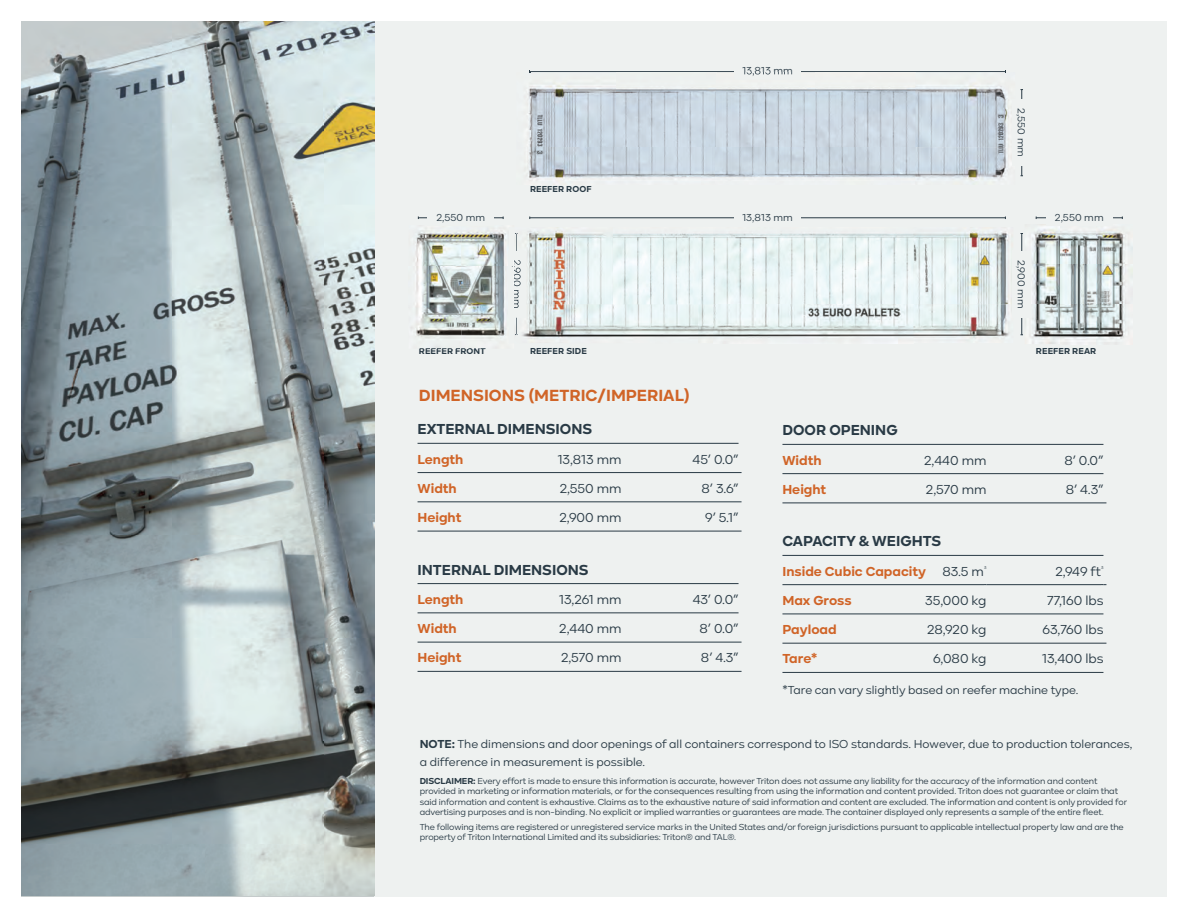
<style>
.page{position:relative;width:1188px;height:918px;background:#fff}
.page>*{position:absolute;margin:0;border:0;box-sizing:border-box;transform-origin:0 0}
.t1{font:700 16.8px "Kinetika";color:#d06427}
.t2{font:700 15px "Kinetika";color:#293a45}
.t3{font:13.5px "Kinetika";color:#293a45}
.t4{font:700 13.5px "Kinetika";color:#d06427}
.t5{font:12px/18px "Kinetika";color:#293a45}
.t6{font:10.5px "Kinetika";letter-spacing:.01em;color:#293a45}
.t7{font:9px/10.5px "Kinetika";letter-spacing:-.01em;color:#293a45}
.t8{font:700 9px "Kinetika";letter-spacing:.01em;color:#293a45}
.t9{font:4.35px "Kinetika";color:#293a45}
.s1{font-weight:400;color:#293a45}
.s2{font-weight:700}
</style>
<div class="page">
<div style="left:21px;top:21px;width:1146px;height:876px;background:#eef1f0"></div>
<img style="left:21px;top:21px;width:353px;height:875px">
<img style="left:1032px;top:224px;width:101px;height:40px">
<img style="left:1033px;top:264px;width:94px;height:40px">
<img style="left:1032px;top:304px;width:94px;height:40px">
<hr style="left:530px;top:218px;width:475px;height:1px;background:#293a45">
<hr style="left:530px;top:71px;width:475px;height:1px;background:#293a45">
<hr style="left:418px;top:218px;width:85px;height:1px;background:#293a45">
<hr style="left:1036px;top:218px;width:86px;height:1px;background:#293a45">
<hr style="left:1021px;top:90px;width:1px;height:86px;background:#293a45">
<hr style="left:1021px;top:234px;width:1px;height:101px;background:#293a45">
<div style="left:734px;top:208px;width:67px;height:17px;background:#eef1f0"></div>
<div style="left:734px;top:62px;width:67px;height:17px;background:#eef1f0"></div>
<div style="left:428px;top:208px;width:66px;height:17px;background:#eef1f0"></div>
<div style="left:1046px;top:208px;width:66px;height:17px;background:#eef1f0"></div>
<div style="left:1013px;top:99px;width:18px;height:67px;background:#eef1f0"></div>
<div style="left:1013px;top:251px;width:18px;height:66px;background:#eef1f0"></div>
<img style="left:416px;top:230px;width:91px;height:36px">
<img style="left:416px;top:266px;width:89px;height:42px">
<img style="left:411px;top:308px;width:94px;height:41px">
<img style="left:420px;top:348px;width:66px;height:1px">
<img style="left:511px;top:227px;width:501px;height:116px">
<img style="left:516px;top:234px;width:1px;height:100px">
<img style="left:514px;top:260px;width:7px;height:48px">
<img style="left:512px;top:260px;width:2px;height:48px">
<img style="left:528px;top:72px;width:481px;height:109px">
<img style="left:734px;top:72px;width:67px;height:7px">
<img style="left:743px;top:72px;width:49px;height:4px">
<hr style="left:418px;top:443px;width:321px;height:1px;background:#293a45">
<hr style="left:418px;top:472px;width:324px;height:1px;background:#293a45">
<hr style="left:418px;top:502px;width:324px;height:1px;background:#293a45">
<hr style="left:418px;top:531px;width:324px;height:1px;background:#293a45">
<hr style="left:418px;top:583px;width:321px;height:1px;background:#293a45">
<hr style="left:418px;top:613px;width:321px;height:1px;background:#293a45">
<hr style="left:418px;top:642px;width:324px;height:1px;background:#293a45">
<hr style="left:418px;top:671px;width:324px;height:1px;background:#293a45">
<hr style="left:782px;top:444px;width:321px;height:1px;background:#293a45">
<hr style="left:782px;top:473px;width:321px;height:1px;background:#293a45">
<hr style="left:782px;top:503px;width:324px;height:1px;background:#293a45">
<hr style="left:782px;top:555px;width:321px;height:1px;background:#293a45">
<hr style="left:782px;top:584px;width:202px;height:1px;background:#293a45">
<hr style="left:986px;top:584px;width:115px;height:1px;background:#293a45">
<hr style="left:782px;top:614px;width:321px;height:1px;background:#293a45">
<hr style="left:782px;top:643px;width:324px;height:1px;background:#293a45">
<hr style="left:782px;top:672px;width:321px;height:1px;background:#293a45">
<p class="t6" style="left:436px;top:211px;width:50px">2,550 mm</p>
<p class="t8" style="left:530px;top:183px;width:63px">REEFER ROOF</p>
<p class="t8" style="left:419px;top:346px;width:68px">REEFER FRONT</p>
<p class="t8" style="left:530px;top:346px;width:58px">REEFER SIDE</p>
<p class="t6" style="left:742px;top:65px;width:52px">13,813 mm</p>
<p class="t6" style="left:742px;top:211px;width:52px">13,813 mm</p>
<p class="t6" style="left:1027px;top:108px;width:50px;rotate:90deg">2,550 mm</p>
<p class="t6" style="left:1027px;top:260px;width:51px;rotate:90deg">2,900 mm</p>
<p class="t6" style="left:1055px;top:211px;width:50px">2,550 mm</p>
<p class="t8" style="left:1036px;top:346px;width:62px">REEFER REAR</p>
<h1 class="t1" style="left:419px;top:385px;width:272px">DIMENSIONS (METRIC/IMPERIAL)</h1>
<h2 class="t2" style="left:418px;top:420px;width:176px">EXTERNAL DIMENSIONS</h2>
<h3 class="t4" style="left:418px;top:451px;width:47px">Length</h3>
<h3 class="t3" style="left:558px;top:451px;width:65px">13,813 mm</h3>
<h3 class="t3" style="left:693px;top:451px;width:47px">45’ 0.0”</h3>
<h3 class="t4" style="left:418px;top:480px;width:41px">Width</h3>
<h3 class="t3" style="left:560px;top:481px;width:63px">2,550 mm</h3>
<h3 class="t3" style="left:702px;top:481px;width:38px">8’ 3.6”</h3>
<h3 class="t4" style="left:418px;top:509px;width:45px">Height</h3>
<h3 class="t3" style="left:559px;top:510px;width:64px">2,900 mm</h3>
<h3 class="t3" style="left:705px;top:510px;width:35px">9’ 5.1”</h3>
<h2 class="t2" style="left:418px;top:560px;width:173px">INTERNAL DIMENSIONS</h2>
<h3 class="t4" style="left:418px;top:591px;width:47px">Length</h3>
<h3 class="t3" style="left:559px;top:592px;width:64px">13,261 mm</h3>
<h3 class="t3" style="left:693px;top:592px;width:47px">43’ 0.0”</h3>
<h3 class="t4" style="left:418px;top:620px;width:41px">Width</h3>
<h3 class="t3" style="left:559px;top:621px;width:64px">2,440 mm</h3>
<h3 class="t3" style="left:700px;top:621px;width:40px">8’ 0.0”</h3>
<h3 class="t4" style="left:418px;top:650px;width:45px">Height</h3>
<h3 class="t3" style="left:561px;top:650px;width:62px">2,570 mm</h3>
<h3 class="t3" style="left:701px;top:650px;width:39px">8’ 4.3”</h3>
<h2 class="t2" style="left:782px;top:421px;width:117px">DOOR OPENING</h2>
<h3 class="t4" style="left:782px;top:452px;width:41px">Width</h3>
<h3 class="t3" style="left:924px;top:452px;width:64px">2,440 mm</h3>
<h3 class="t3" style="left:1064px;top:452px;width:40px">8’ 0.0”</h3>
<h3 class="t4" style="left:782px;top:481px;width:45px">Height</h3>
<h3 class="t3" style="left:926px;top:482px;width:62px">2,570 mm</h3>
<h3 class="t3" style="left:1066px;top:482px;width:39px">8’ 4.3”</h3>
<h2 class="t2" style="left:782px;top:532px;width:160px">CAPACITY &amp; WEIGHTS</h2>
<h3 class="t4" style="left:782px;top:563px;width:203px">Inside Cubic Capacity <span class="s1">83.5 m</span></h3>
<p class="t9" style="left:984px;top:565px;width:4px">3</p>
<h3 class="t3" style="left:1055px;top:563px;width:47px">2,949 ft</h3>
<p class="t9" style="left:1101px;top:565px;width:4px">3</p>
<h3 class="t4" style="left:782px;top:592px;width:71px">Max Gross</h3>
<h3 class="t3" style="left:925px;top:593px;width:63px">35,000 kg</h3>
<h3 class="t3" style="left:1047px;top:593px;width:58px">77,160 lbs</h3>
<h3 class="t4" style="left:782px;top:621px;width:56px">Payload</h3>
<h3 class="t3" style="left:927px;top:622px;width:61px">28,920 kg</h3>
<h3 class="t3" style="left:1042px;top:622px;width:62px">63,760 lbs</h3>
<h3 class="t4" style="left:782px;top:651px;width:36px">Tare*</h3>
<h3 class="t3" style="left:933px;top:651px;width:55px">6,080 kg</h3>
<h3 class="t3" style="left:1042px;top:651px;width:63px">13,400 lbs</h3>
<h3 class="t5" style="left:782px;top:681px;width:298px">*Tare can vary slightly based on reefer machine type.</h3>
<h3 class="t5" style="left:420px;top:735px;width:714px"><span class="s2">NOTE:</span> The dimensions and door openings of all containers correspond to ISO standards. However, due to production tolerances, a difference in measurement is possible.</h3>
<p class="t7" style="left:420px;top:775px;width:709px"><span class="s2">DISCLAIMER:</span> Every effort is made to ensure this information is accurate, however Triton does not assume any liability for the accuracy of the information and content provided in marketing or information materials, or for the consequences resulting from using the information and content provided. Triton does not guarantee or claim that said information and content is exhaustive. Claims as to the exhaustive nature of said information and content are excluded. The information and content is only provided for advertising purposes and is non-binding. No explicit or implied warranties or guarantees are made. The container displayed only represents a sample of the entire fleet.</p>
<p class="t7" style="left:420px;top:822px;width:706px">The following items are registered or unregistered service marks in the United States and/or foreign jurisdictions pursuant to applicable intellectual property law and are the property of Triton International Limited and its subsidiaries: Triton® and TAL®.</p>
</div>
